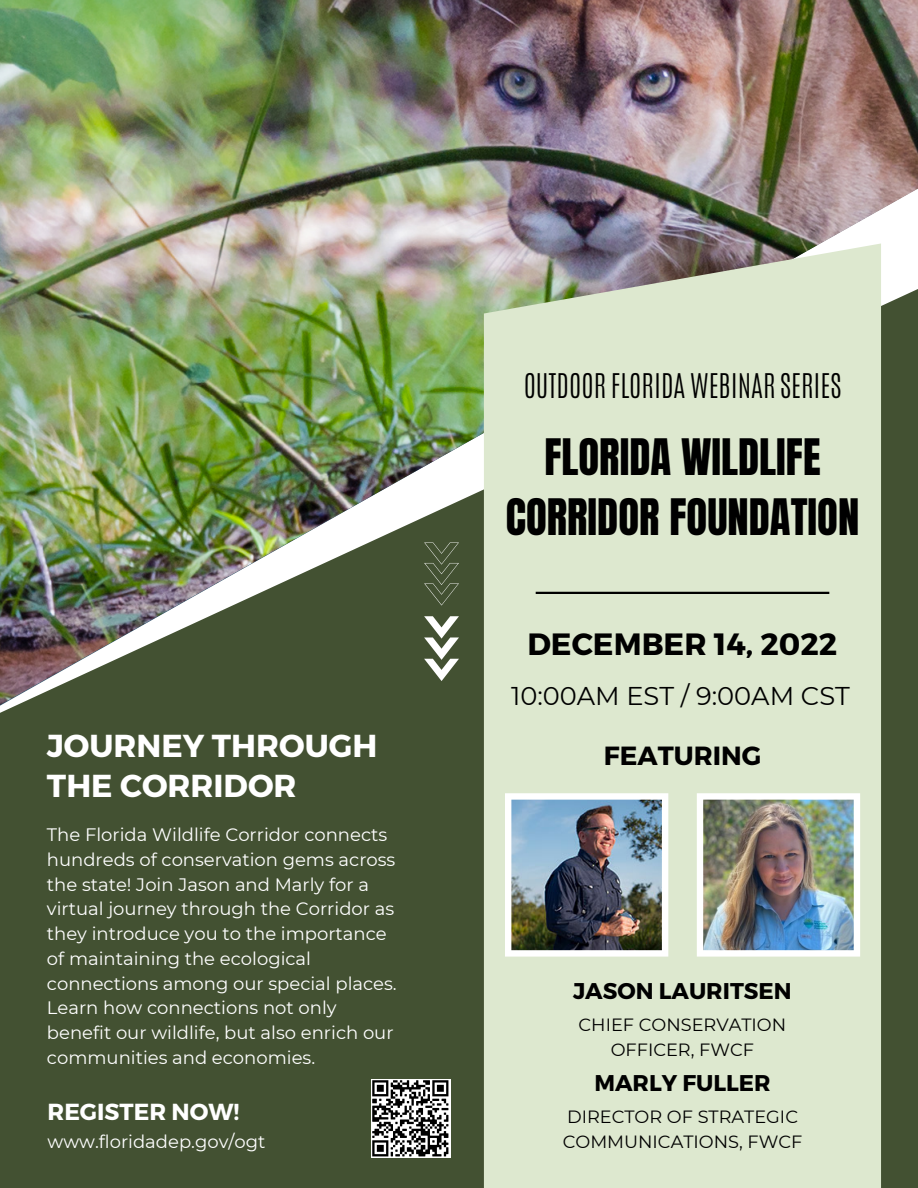
<style>
.page{position:relative;width:918px;height:1188px;background:#435132}
.page>*{position:absolute;margin:0;border:0;box-sizing:border-box;transform-origin:0 0}
.t1{font:42.75px/59.7px "Anton";color:#000;text-align:center}
.t2{font:700 31.8px "Montserrat";color:#fff}
.t3{font:700 30.75px "Montserrat";color:#000}
.t4{font:300 28.35px "Antonio";color:#000}
.t5{font:700 26.25px "Montserrat";color:#000}
.t6{font:25.65px "Montserrat";color:#000}
.t7{font:700 23.25px "Montserrat";color:#fff}
.t8{font:700 22.8px "Montserrat";color:#000}
.t9{font:18px/24.8px "Montserrat";color:#fff}
.t10{font:17.7px/24.8px "Montserrat";color:#000;text-align:center}
</style>
<div class="page">
<img style="left:0;top:0;width:918px;height:858px">
<div style="left:484px;top:243px;width:397px;height:945px;background:#dde8cf"></div>
<img style="left:505px;top:793px;width:163px;height:164px">
<svg style="left:424px;top:616px;width:35px;height:65px"></svg>
<svg style="left:424px;top:543px;width:35px;height:63px"></svg>
<hr style="left:536px;top:592px;width:293px;height:2px;background:#000">
<img style="left:697px;top:793px;width:163px;height:164px">
<img style="left:372px;top:1079px;width:78px;height:79px">
<h3 class="t4" style="left:524px;top:365px;width:319px">OUTDOOR FLORIDA WEBINAR SERIES</h3>
<h1 class="t1" style="left:506px;top:428px;width:355px">FLORIDA WILDLIFE<br>CORRIDOR FOUNDATION</h1>
<h3 class="t3" style="left:527px;top:624px;width:311px">DECEMBER 14, 2022</h3>
<h3 class="t6" style="left:511px;top:680px;width:340px">10:00AM EST / 9:00AM CST</h3>
<h2 class="t2" style="left:47px;top:725px;width:332px">JOURNEY THROUGH</h2>
<h3 class="t5" style="left:604px;top:739px;width:159px">FEATURING</h3>
<h2 class="t2" style="left:47px;top:765px;width:251px">THE CORRIDOR</h2>
<p class="t9" style="left:47px;top:822px;width:351px">The Florida Wildlife Corridor connects hundreds of conservation gems across the state! Join Jason and Marly for a virtual journey through the Corridor as they introduce you to the importance of maintaining the ecological connections among our special places.<br>Learn how connections not only benefit our wildlife, but also enrich our communities and economies.</p>
<p class="t8" style="left:573px;top:976px;width:220px">JASON LAURITSEN</p>
<p class="t10" style="left:579px;top:1013px;width:209px">CHIEF CONSERVATION<br>OFFICER, FWCF</p>
<p class="t7" style="left:48px;top:1096px;width:193px">REGISTER NOW!</p>
<p class="t9" style="left:48px;top:1129px;width:219px">www.floridadep.gov/ogt</p>
<p class="t8" style="left:594px;top:1068px;width:178px">MARLY FULLER</p>
<p class="t10" style="left:563px;top:1105px;width:241px;text-align:left">DIRECTOR OF STRATEGIC<br>COMMUNICATIONS, FWCF</p>
</div>
